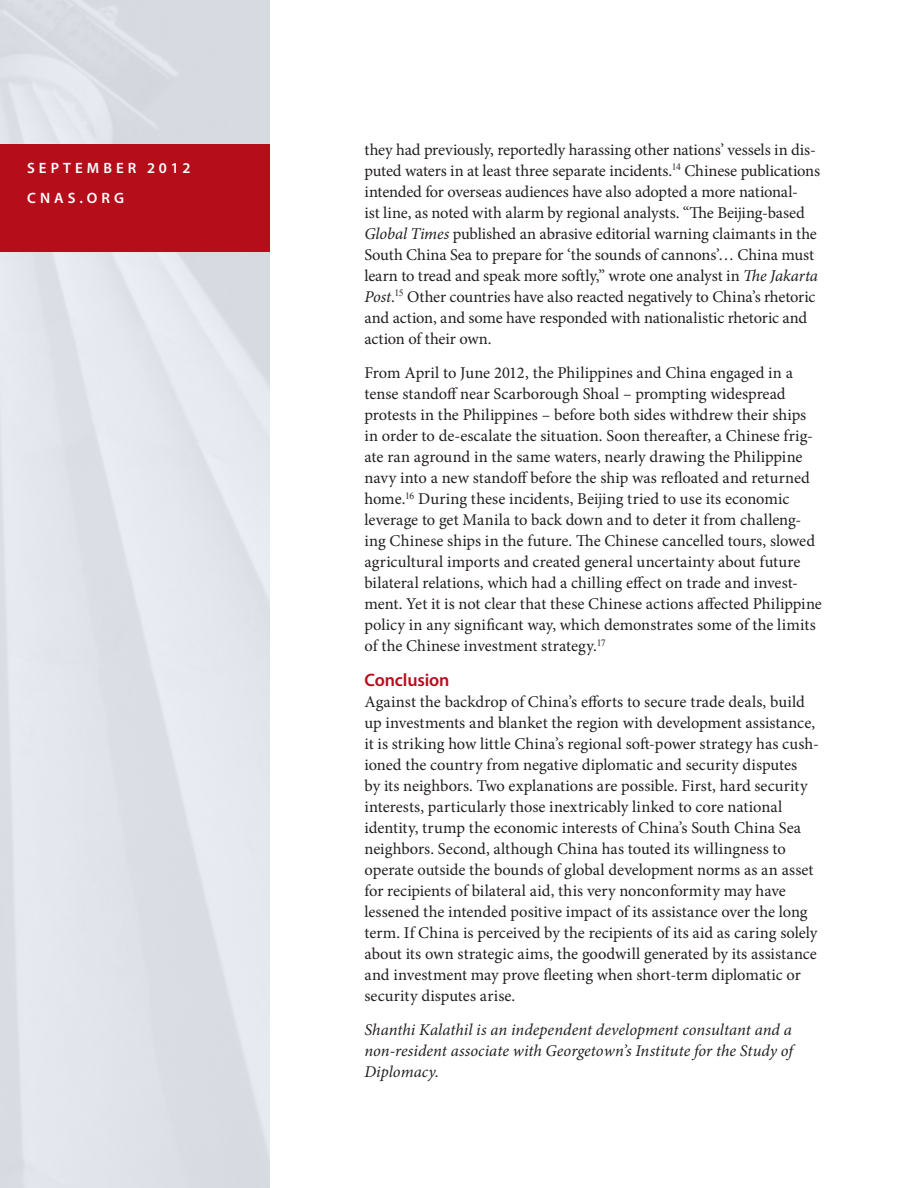
<style>
.page{position:relative;width:918px;height:1188px;background:#fff}
.page>*{position:absolute;margin:0;border:0;box-sizing:border-box;transform-origin:0 0}
.Level_2{font:600 18px "Myriad Pro";letter-spacing:-.01em;color:#b50e1a}
.Body_text{font:16.5px/21px "Minion Pro";color:#231f20}
.Body_text-2{font:italic 16.5px/21px "Minion Pro";color:#231f20;text-align:justify}
.t1{font:600 15px/30px "Myriad Pro";letter-spacing:.27em;color:#fff}
.s1{font-style:italic}
</style>
<div class="page">
<img style="left:0;top:0;width:270px;height:1188px">
<div style="left:0;top:144px;width:270px;height:107px;background:#b50e1a"></div>
<p class="t1" style="left:27px;top:153px;width:165px">SEPTEMBER 2012<br>CNAS.ORG</p>
<p class="Body_text" style="left:364px;top:139px;width:457px">they had previously, reportedly harassing other nations’ vessels in dis&shy;puted waters in at least three separate incidents.<sup>14</sup> Chinese publications intended for overseas audiences have also adopted a more national-<br>ist line, as noted with alarm by regional analysts. “The Beijing-based <span class="s1">Global Times</span> published an abrasive editorial warning claimants in the South China Sea to prepare for ‘the sounds of cannons’… China must learn to tread and speak more softly,” wrote one analyst in <span class="s1">The Jakarta Post</span>.<sup>15</sup> Other countries have also reacted negatively to China’s rhetoric and action, and some have responded with nationalistic rhetoric and action of their own.</p>
<p class="Body_text" style="left:364px;top:363px;width:459px">From April to June 2012, the Philippines and China engaged in a tense standoff near Scarborough Shoal – prompting widespread protests in the Philippines – before both sides withdrew their ships in order to de-escalate the situation. Soon thereafter, a Chinese frig&shy;ate ran aground in the same waters, nearly drawing the Philippine navy into a new standoff before the ship was refloated and returned home.<sup>16</sup> During these incidents, Beijing tried to use its economic leverage to get Manila to back down and to deter it from challeng&shy;ing Chinese ships in the future. The Chinese cancelled tours, slowed agricultural imports and created general uncertainty about future bilateral relations, which had a chilling effect on trade and invest&shy;ment. Yet it is not clear that these Chinese actions affected Philippine policy in any significant way, which demonstrates some of the limits of the Chinese investment strategy.<sup>17</sup></p>
<p class="Level_2" style="left:365px;top:668px;width:87px">Conclusion</p>
<p class="Body_text" style="left:365px;top:691px;width:456px">Against the backdrop of China’s efforts to secure trade deals, build up investments and blanket the region with development assistance, it is striking how little China’s regional soft-power strategy has cush&shy;ioned the country from negative diplomatic and security disputes<br>by its neighbors. Two explanations are possible. First, hard security interests, particularly those inextricably linked to core national identity, trump the economic interests of China’s South China Sea neighbors. Second, although China has touted its willingness to operate outside the bounds of global development norms as an asset for recipients of bilateral aid, this very nonconformity may have lessened the intended positive impact of its assistance over the long term. If China is perceived by the recipients of its aid as caring solely about its own strategic aims, the goodwill generated by its assistance and investment may prove fleeting when short-term diplomatic or security disputes arise.</p>
<p class="Body_text-2" style="left:365px;top:1020px;width:430px">Shanthi Kalathil is an independent development consultant and a non-resident associate with Georgetown’s Institute for the Study of Diplomacy.</p>
</div>
